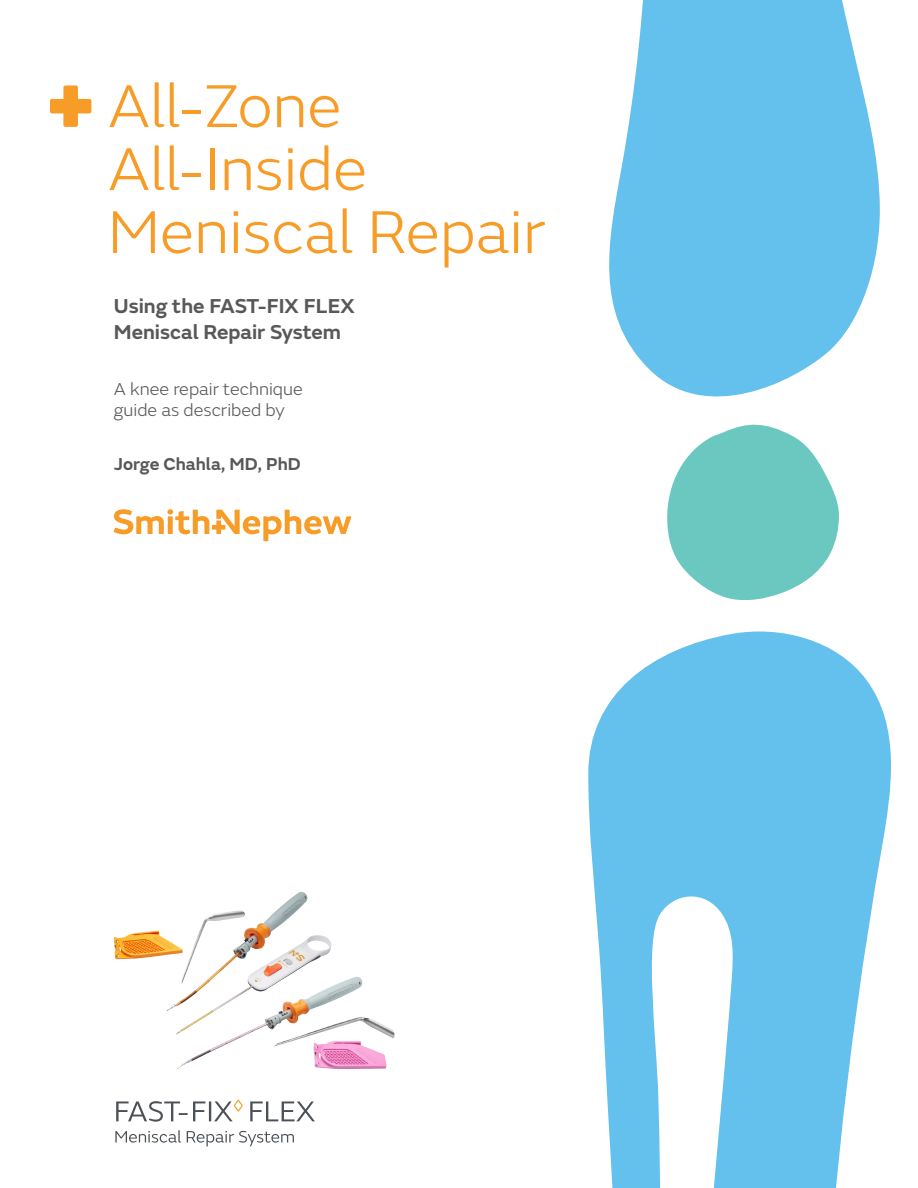
<style>
.page{position:relative;width:918px;height:1188px;background:#fff}
.page>*{position:absolute;margin:0;border:0;box-sizing:border-box;transform-origin:0 0}
.Headline_42_42{font:300 63px/63px "SN Emeric";color:#f89c28}
.Subhead_14_16_8{font:600 21px/25.2px "SN Emeric";color:#57585a}
.t1{font:300 18px/21.6px "SN Emeric";color:#57585a}
.Doctor_Author_Name{font:600 18px "SN Emeric";color:#57585a}
</style>
<div class="page">
<svg style="left:609px;top:0;width:271px;height:397px;fill:#64c0ec"></svg>
<svg style="left:667px;top:424px;width:172px;height:177px"></svg>
<svg style="left:588px;top:631px;width:303px;height:557px;fill:#64c0ec"></svg>
<svg style="left:114px;top:509px;width:237px;height:32px"></svg>
<svg style="left:250px;top:1101px;width:65px;height:20px"></svg>
<svg style="left:116px;top:1100px;width:127px;height:22px"></svg>
<svg style="left:115px;top:1130px;width:179px;height:16px"></svg>
<img style="left:166px;top:892px;width:141px;height:120px">
<svg style="left:50px;top:85px;width:41px;height:42px"></svg>
<p class="Headline_42_42" style="left:108px;top:74px;width:439px">All-Zone<br>All-Inside<br>Meniscal Repair</p>
<p class="Subhead_14_16_8" style="left:114px;top:294px;width:243px">Using the FAST-FIX FLEX<br>Meniscal Repair System</p>
<p class="t1" style="left:114px;top:378px;width:191px">A knee repair technique guide as described by</p>
<p class="Doctor_Author_Name" style="left:114px;top:453px;width:188px">Jorge Chahla, MD, PhD</p>
</div>
